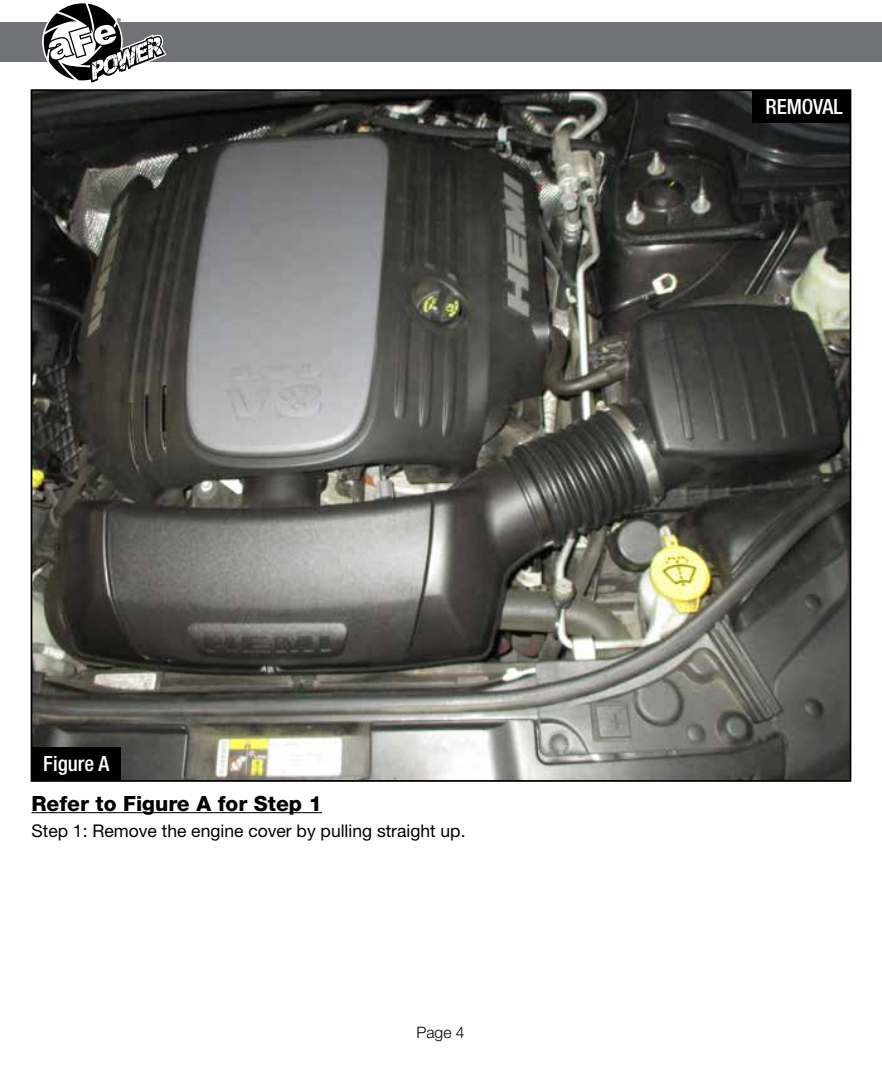
<style>
.page{position:relative;width:882px;height:1071px;background:#fff}
.page>*{position:absolute;margin:0;border:0;box-sizing:border-box;transform-origin:0 0}
.t1{font:800 21px "Helvetica Neue";color:#000}
.t2{font:500 condensed 21px "Helvetica Neue";color:#fff}
.t3{font:17.5px "Helvetica Neue";color:#000}
.t4{font:300 15.75px "Helvetica Neue";color:#000}
.t5{font:8.75px "Myriad";color:#000}
</style>
<div class="page">
<img style="left:34px;top:92px;width:814px;height:687px">
<div style="left:0;top:23px;width:882px;height:39px;background:#717275"></div>
<svg style="left:43px;top:3px;width:124px;height:80px"></svg>
<hr style="left:32px;top:812px;width:290px;height:1px;background:#000">
<div style="left:752px;top:90px;width:98px;height:33px;background:#000"></div>
<div style="left:32px;top:747px;width:89px;height:33px;background:#000"></div>
<p class="t5" style="left:117px;top:17px;width:6px">®</p>
<p class="t2" style="left:43px;top:751px;width:67px">Figure A</p>
<p class="t1" style="left:32px;top:791px;width:292px">Refer to Figure A for Step 1</p>
<p class="t3" style="left:32px;top:820px;width:436px">Step 1: Remove the engine cover by pulling straight up.</p>
<p class="t4" style="left:416px;top:1023px;width:50px">Page 4</p>
<p class="t2" style="left:765px;top:94px;width:79px">REMOVAL</p>
</div>
